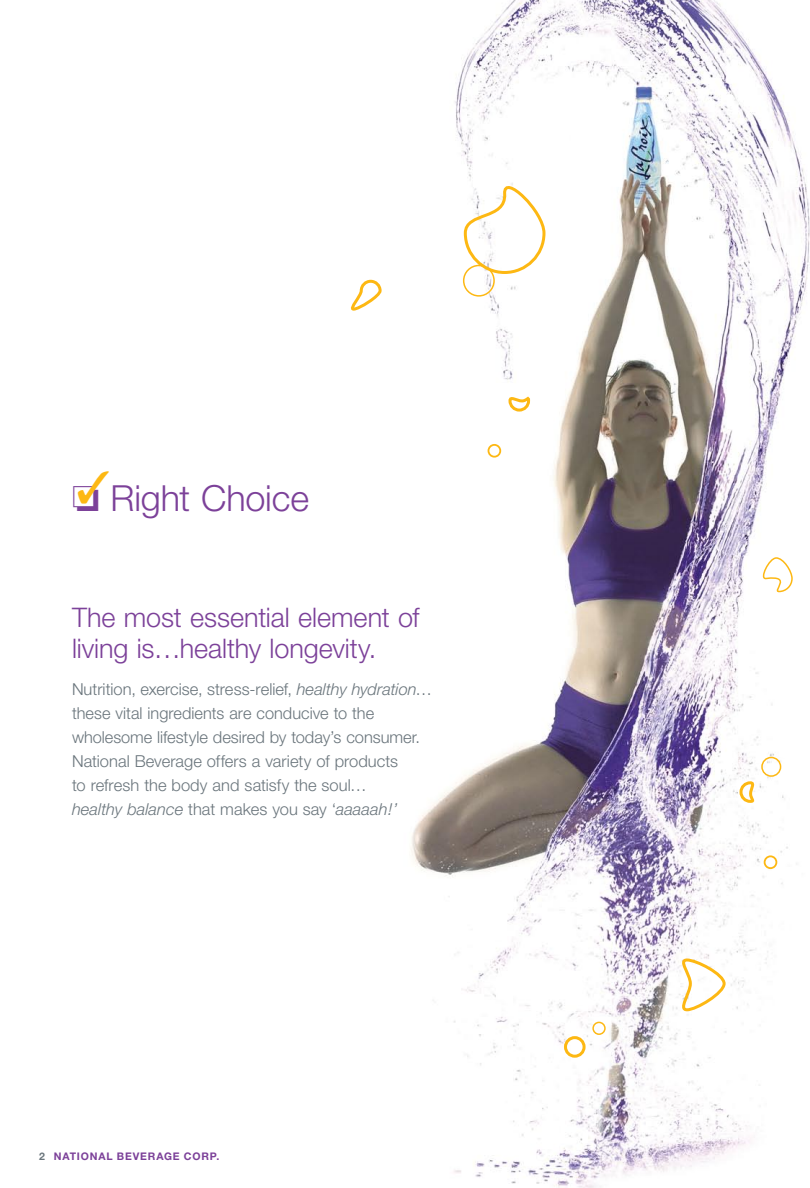
<style>
.page{position:relative;width:810px;height:1188px;background:#fff}
.page>*{position:absolute;margin:0;border:0;box-sizing:border-box;transform-origin:0 0}
.t1{font:300 36px "Helvetica Neue";letter-spacing:-.005em;color:#7c4199}
.t2{font:300 27px/31.5px "Helvetica Neue";letter-spacing:-.005em;color:#7c4199}
.t3{font:300 16.5px/24px "Helvetica Neue";color:#6a757c}
.t4{font:700 10.5px "Helvetica Neue";letter-spacing:.075em;color:#7c4199}
.s1{font-style:italic}
.s2{color:#6a757c}
</style>
<div class="page">
<img style="left:411px;top:0;width:399px;height:1188px">
<div style="left:463px;top:265px;width:32px;height:32px;border:2px solid #fdb813;border-radius:50%"></div>
<svg style="left:507px;top:396px;width:25px;height:17px"></svg>
<div style="left:488px;top:444px;width:13px;height:14px;border:2px solid #fdb813;border-radius:50%"></div>
<svg style="left:462px;top:172px;width:85px;height:103px"></svg>
<div style="left:564px;top:1036px;width:22px;height:22px;border:3px solid #fdb813;border-radius:50%"></div>
<svg style="left:675px;top:957px;width:52px;height:56px"></svg>
<svg style="left:738px;top:780px;width:17px;height:24px"></svg>
<div style="left:761px;top:757px;width:20px;height:20px;border:2px solid #fdb813;border-radius:50%"></div>
<svg style="left:759px;top:556px;width:36px;height:37px"></svg>
<div style="left:764px;top:855px;width:13px;height:14px;border:2px solid #fdb813;border-radius:50%"></div>
<div style="left:592px;top:1022px;width:14px;height:13px;border:2px solid #fdb813;border-radius:50%"></div>
<svg style="left:350px;top:279px;width:32px;height:32px"></svg>
<h1 class="t1" style="left:72px;top:476px;width:239px">❏<sup>✓</sup> Right Choice</h1>
<h2 class="t2" style="left:72px;top:601px;width:350px">The most essential element of living is…healthy longevity.</h2>
<p class="t3" style="left:72px;top:677px;width:361px">Nutrition, exercise, stress-relief, <span class="s1">healthy hydration</span>… these vital ingredients are conducive to the wholesome lifestyle desired by today’s consumer.<br>National Beverage offers a variety of products<br>to refresh the body and satisfy the soul…<br><span class="s1">healthy balance</span> that makes you say ‘<span class="s1">aaaaah!’</span></p>
<p class="t4" style="left:39px;top:1150px;width:182px"><span class="s2">2</span> NATIONAL BEVERAGE CORP.</p>
</div>
